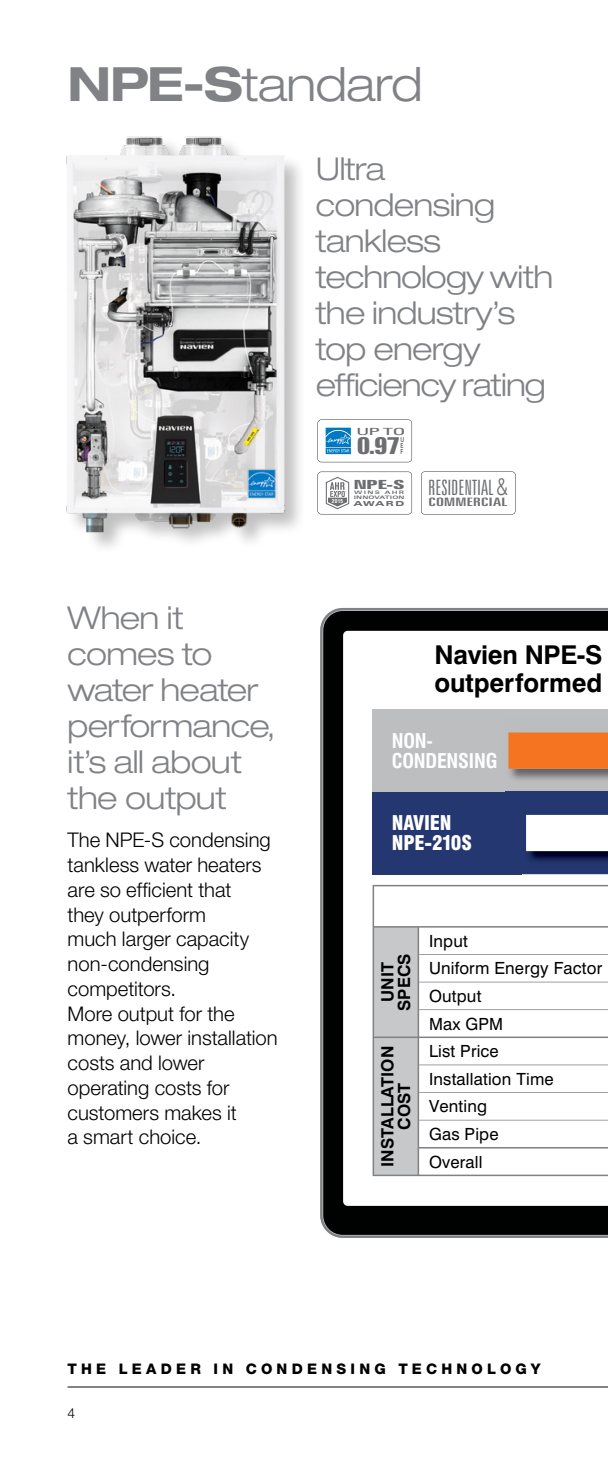
<style>
.page{position:relative;width:608px;height:1458px;background:#fff}
.page>*{position:absolute;margin:0;border:0;box-sizing:border-box;transform-origin:0 0}
._21_Grey_Head{font:300 expanded 47.25px "Helvetica Neue LT Pro";letter-spacing:-.015em;color:#808285}
._14_Grey_Head{font:300 expanded 31.5px/36px "Helvetica Neue LT Pro";letter-spacing:-.025em;color:#808285}
.t1{font:700 25.88px/27.4px "Swiss 721 BT";letter-spacing:-.005em;color:#000}
.t2{font:700 extra-condensed 24.07px "Zurich BT";color:#6d6e71;scale:1.35 1}
.t3{font:300 extra-condensed 21.15px "Zurich BT";color:#6d6e71;scale:1.04 1}
._9_light{font:300 20.25px/24.8px "Helvetica Neue LT Pro";color:#000}
.t4{font:700 condensed 19.8px/19.8px "Swiss 721 BT";letter-spacing:-.01em;color:#fff}
.t5{font:900 condensed 19.8px/19.8px "Swiss 721 BT";letter-spacing:-.01em;color:#fff}
.t6{font:16.88px/27.7px "Swiss 721 BT";letter-spacing:.01em;color:#000}
.t7{font:700 16.88px/16.7px "Swiss 721 BT";color:#000;text-align:center}
.t8{font:800 14.62px "Helvetica Neue LT Pro";letter-spacing:.29em;color:#000}
.t9{font:300 13.72px "Helvetica Neue LT Pro";color:#000}
.t10{font:700 extra-condensed 12.6px "Zurich BT";color:#6d6e71;scale:2.06 1}
.t11{font:extra-condensed 11.7px "Zurich BT";letter-spacing:-.02em;color:#6d6e71;scale:1.89 1}
.t12{font:condensed 9.9px "Zurich BT";color:#6d6e71;scale:2.23 1}
.t13{font:900 expanded 6.98px "Zurich BT";letter-spacing:.125em;color:#6d6e71;scale:1.37 1}
.t14{font:700 6.98px/5.9px "Zurich BT";color:#6d6e71;text-align:justify;scale:.71 1}
.t15{font:700 condensed 5.4px "Swiss 721 BT";color:#fff}
.t16{font:700 expanded 4.73px/5.2px "Zurich BT";letter-spacing:.01em;color:#6d6e71;scale:1.37 1}
.s1{font-weight:700}
.s2{font-family:"Swiss 721 BT";font-stretch:condensed;font-size:22.5px}
</style>
<div class="page">
<hr style="left:68px;top:1386px;width:540px;height:2px;background:#808285">
<img style="left:66px;top:136px;width:261px;height:412px">
<svg style="left:320px;top:608px;width:288px;height:630px;background:#151616"></svg>
<svg style="left:343px;top:631px;width:265px;height:575px"></svg>
<div style="left:372px;top:709px;width:236px;height:83px;background:#bcbec0"></div>
<div style="left:372px;top:792px;width:236px;height:82px;background:#243770"></div>
<img style="left:523px;top:874px;width:85px;height:4px">
<svg style="left:526px;top:814px;width:82px;height:47px;background:#c7c9d3"></svg>
<img style="left:505px;top:791px;width:103px;height:1px">
<svg style="left:508px;top:732px;width:100px;height:48px;background:#d97a3c"></svg>
<div style="left:374px;top:928px;width:43px;height:247px;background:#c7c8ca"></div>
<svg style="left:419px;top:928px;width:188px;height:247px"></svg>
<hr style="left:419px;top:1120px;width:189px;height:1px;background:#808285">
<hr style="left:419px;top:1092px;width:189px;height:1px;background:#808285">
<hr style="left:419px;top:1065px;width:189px;height:1px;background:#808285">
<hr style="left:419px;top:1009px;width:189px;height:1px;background:#808285">
<hr style="left:419px;top:982px;width:189px;height:1px;background:#808285">
<hr style="left:419px;top:954px;width:189px;height:1px;background:#808285">
<hr style="left:418px;top:885px;width:190px;height:1px;background:#808285">
<hr style="left:372px;top:886px;width:2px;height:40px;background:#808285">
<hr style="left:372px;top:885px;width:46px;height:1px;background:#808285">
<hr style="left:372px;top:1175px;width:46px;height:1px;background:#808285">
<hr style="left:372px;top:1148px;width:2px;height:27px;background:#808285">
<hr style="left:372px;top:1120px;width:2px;height:28px;background:#808285">
<hr style="left:372px;top:1093px;width:2px;height:27px;background:#808285">
<hr style="left:372px;top:1065px;width:2px;height:28px;background:#808285">
<hr style="left:372px;top:1038px;width:2px;height:27px;background:#808285">
<hr style="left:372px;top:1010px;width:2px;height:27px;background:#808285">
<hr style="left:372px;top:982px;width:2px;height:28px;background:#808285">
<hr style="left:372px;top:954px;width:2px;height:28px;background:#808285">
<hr style="left:372px;top:928px;width:2px;height:26px;background:#808285">
<hr style="left:418px;top:926px;width:190px;height:2px;background:#808285">
<hr style="left:372px;top:926px;width:46px;height:2px;background:#808285">
<hr style="left:607px;top:886px;width:1px;height:40px;background:#808285">
<hr style="left:418px;top:1175px;width:190px;height:1px;background:#808285">
<hr style="left:417px;top:1149px;width:2px;height:26px;background:#808285">
<hr style="left:417px;top:1120px;width:2px;height:27px;background:#808285">
<hr style="left:417px;top:1093px;width:2px;height:27px;background:#808285">
<hr style="left:417px;top:1065px;width:2px;height:28px;background:#808285">
<hr style="left:417px;top:1038px;width:2px;height:27px;background:#808285">
<hr style="left:417px;top:1010px;width:2px;height:27px;background:#808285">
<hr style="left:417px;top:982px;width:2px;height:28px;background:#808285">
<hr style="left:417px;top:954px;width:2px;height:28px;background:#808285">
<hr style="left:417px;top:928px;width:2px;height:26px;background:#808285">
<hr style="left:417px;top:1147px;width:191px;height:2px;background:#808285">
<svg style="left:607px;top:927px;width:1px;height:248px"></svg>
<hr style="left:418px;top:1037px;width:190px;height:1px;background:#808285">
<hr style="left:372px;top:1037px;width:46px;height:1px;background:#808285">
<svg style="left:317px;top:420px;width:95px;height:42px"></svg>
<svg style="left:421px;top:471px;width:94px;height:44px"></svg>
<svg style="left:317px;top:472px;width:95px;height:42px"></svg>
<p class="_21_Grey_Head" style="left:68px;top:55px;width:356px"><span class="s1">NPE-S</span>tandard</p>
<p class="_14_Grey_Head" style="left:316px;top:150px;width:239px">Ultra condensing tankless technology with the industry’s top energy efficiency rating</p>
<p class="t12" style="left:356px;top:425px;width:23px">UP TO</p>
<p class="_14_Grey_Head" style="left:68px;top:599px;width:209px">When it comes to water heater performance, it’s all about the output</p>
<p class="_9_light" style="left:68px;top:827px;width:211px">The NPE-S condensing tankless water heaters are so efficient that<br>they outperform<br>much larger capacity non‑condensing competitors.<br>More output for the money, lower installation costs and lower operating costs for customers makes it<br>a smart choice.</p>
<p class="t15" style="left:331px;top:498px;width:13px">2015</p>
<p class="t2" style="left:356px;top:432px;width:34px">0.97</p>
<p class="t14" style="left:400px;top:437px;width:7px">U E F</p>
<p class="t10" style="left:353px;top:477px;width:26px">NPE-S</p>
<p class="t16" style="left:354px;top:490px;width:39px">WINS AHR<br>INNOVATION</p>
<p class="t13" style="left:354px;top:500px;width:38px">AWARD</p>
<p class="t3" style="left:428px;top:476px;width:79px">RESIDENTIAL<span class="s2">&amp;</span></p>
<p class="t11" style="left:428px;top:496px;width:43px">COMMERCIAL</p>
<p class="t1" style="left:434px;top:641px;width:169px">Navien NPE-S outperformed</p>
<p class="t4" style="left:391px;top:731px;width:107px">NON-<br>CONDENSING</p>
<p class="t5" style="left:391px;top:813px;width:82px">NAVIEN<br>NPE-210S</p>
<p class="t7" style="left:379px;top:1011px;width:59px;rotate:-90deg">UNIT<br>SPECS</p>
<p class="t6" style="left:429px;top:927px;width:175px">Input<br>Uniform Energy Factor<br>Output<br>Max GPM</p>
<p class="t7" style="left:379px;top:1167px;width:122px;rotate:-90deg">INSTALLATION<br>COST</p>
<p class="t6" style="left:429px;top:1037px;width:126px">List Price<br>Installation Time<br>Venting<br>Gas Pipe<br>Overall</p>
<p class="t8" style="left:68px;top:1360px;width:474px">THE LEADER IN CONDENSING TECHNOLOGY</p>
<p class="t9" style="left:68px;top:1405px;width:9px">4</p>
</div>
